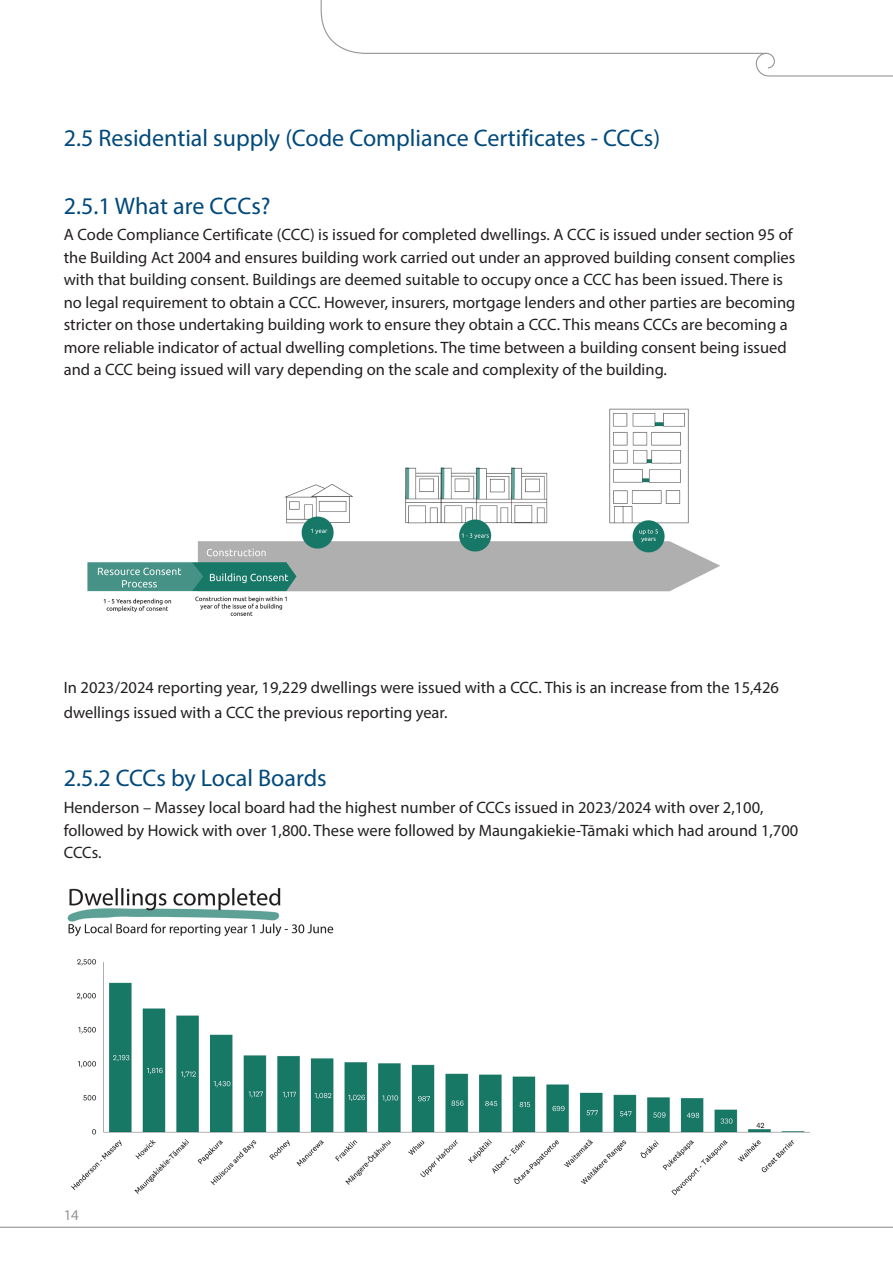
<style>
.page{position:relative;width:893px;height:1263px;background:#fff}
.page>*{position:absolute;margin:0;border:0;box-sizing:border-box;transform-origin:0 0}
.Body_Text{font:24px "Myriad Pro";color:#00497b}
.Sub_Heading{font:24px "Myriad Pro";color:#00497b}
.Body_Text-2{font:16.5px/22.6px "Myriad Pro";color:#231f20}
.Sub_Heading-2{font:16.5px/25.5px "Myriad Pro";color:#231f20}
.t1{font:15px "Myriad Pro";color:#939598}
</style>
<div class="page">
<img style="left:87px;top:408px;width:633px;height:208px">
<img style="left:67px;top:888px;width:743px;height:308px">
<hr style="left:0;top:1227px;width:893px;height:1px;background:#939598">
<svg style="left:320px;top:0;width:573px;height:77px"></svg>
<p class="Body_Text" style="left:64px;top:123px;width:598px">2.5 Residential supply (Code Compliance Certificates - CCCs)</p>
<p class="Body_Text" style="left:64px;top:191px;width:208px">2.5.1 What are CCCs?</p>
<p class="Body_Text-2" style="left:64px;top:223px;width:733px">A Code Compliance Certificate (CCC) is issued for completed dwellings. A CCC is issued under section 95 of the Building Act 2004 and ensures building work carried out under an approved building consent complies with that building consent. Buildings are deemed suitable to occupy once a CCC has been issued. There is no legal requirement to obtain a CCC. However, insurers, mortgage lenders and other parties are becoming stricter on those undertaking building work to ensure they obtain a CCC. This means CCCs are becoming a more reliable indicator of actual dwelling completions. The time between a building consent being issued and a CCC being issued will vary depending on the scale and complexity of the building.</p>
<h2 class="Sub_Heading-2" style="left:64px;top:674px;width:717px">In 2023/2024 reporting year, 19,229 dwellings were issued with a CCC. This is an increase from the 15,426 dwellings issued with a CCC the previous reporting year.</h2>
<h2 class="Sub_Heading" style="left:64px;top:763px;width:264px">2.5.2 CCCs by Local Boards</h2>
<p class="Body_Text-2" style="left:64px;top:796px;width:736px">Henderson – Massey local board had the highest number of CCCs issued in 2023/2024 with over 2,100, followed by Howick with over 1,800. These were followed by Maungakiekie-Tāmaki which had around 1,700<br>CCCs.</p>
<p class="t1" style="left:64px;top:1206px;width:17px">14</p>
</div>
